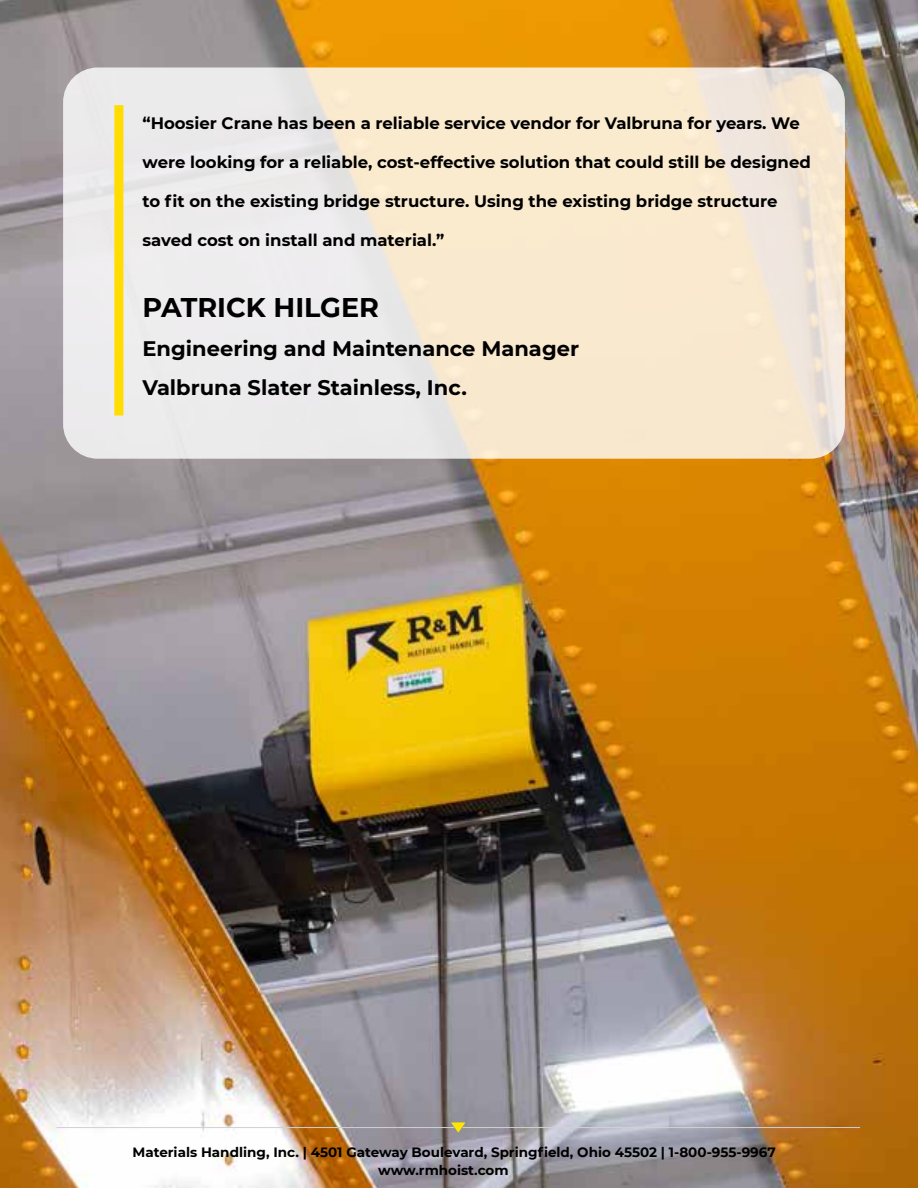
<style>
.page{position:relative;width:918px;height:1188px;background:#fff}
.page>*{position:absolute;margin:0;border:0;box-sizing:border-box;transform-origin:0 0}
.t1{font:700 27px "Montserrat";color:#000}
.t2{font:700 21px/39px "Montserrat";color:#000}
.t3{font:700 16.5px "Montserrat";color:#000}
.t4{font:700 13.5px/18px "Montserrat";color:#000}
.s1{color:#fff}
</style>
<div class="page">
<img style="left:0;top:0;width:918px;height:1188px">
<svg style="left:63px;top:68px;width:782px;height:391px;background:#f2e9db"></svg>
<div style="left:114px;top:105px;width:9px;height:311px;background:#fd0"></div>
<hr style="left:57px;top:1127px;width:397px;height:1px;background:#cfd1d2">
<hr style="left:463px;top:1127px;width:397px;height:1px;background:#cfd1d2">
<svg style="left:451px;top:1122px;width:14px;height:11px"></svg>
<p class="t3" style="left:142px;top:111px;width:659px">“Hoosier Crane has been a reliable service vendor for Valbruna for years. We</p>
<p class="t3" style="left:142px;top:150px;width:670px">were looking for a reliable, cost-effective solution that could still be designed</p>
<p class="t3" style="left:142px;top:189px;width:637px">to fit on the existing bridge structure. Using the existing bridge structure</p>
<p class="t3" style="left:142px;top:228px;width:303px">saved cost on install and material.”</p>
<h1 class="t1" style="left:142px;top:288px;width:238px">PATRICK HILGER</h1>
<p class="t2" style="left:142px;top:328px;width:438px">Engineering and Maintenance Manager<br>Valbruna Slater Stainless, Inc.</p>
<p class="t4" style="left:378px;top:1142px;width:399px;text-indent:-282px"><span class="s1">R&amp;M</span> Materials Handling, Inc. | 4501 Gateway Boulevard, Springfield, Ohio 45502 | 1-800-955-9967 www.rmhoist.com</p>
</div>
